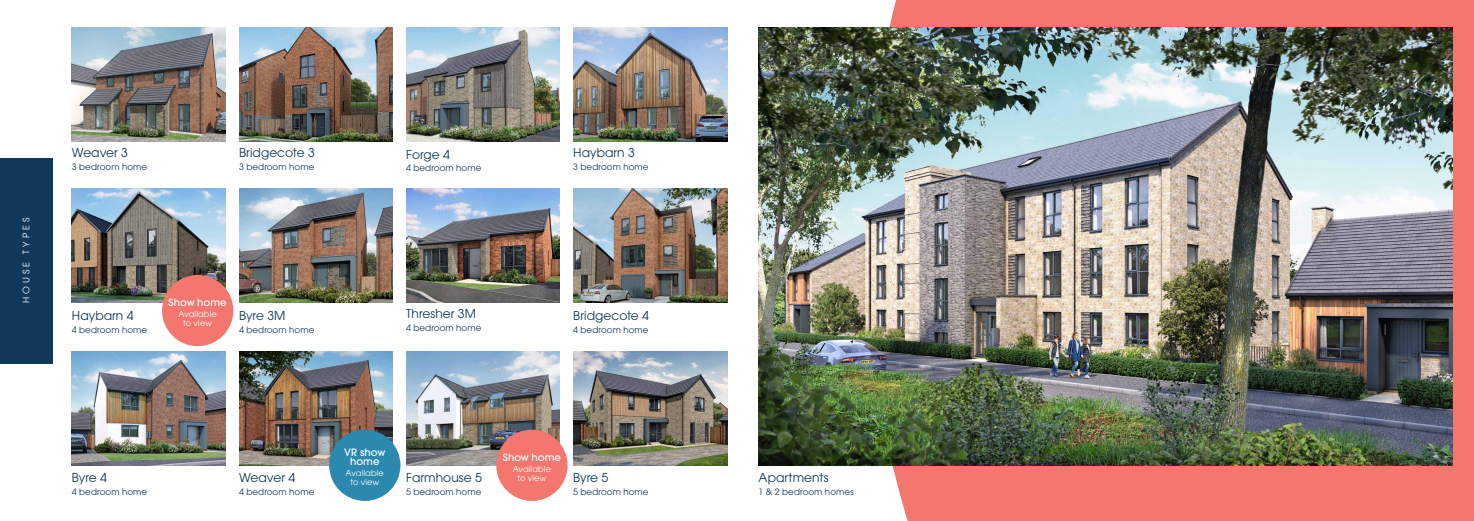
<style>
.page{position:relative;width:1474px;height:521px;background:#fff}
.page>*{position:absolute;margin:0;border:0;box-sizing:border-box;transform-origin:0 0}
.t1{font:12.25px "ITC Avant Garde Pro";color:#0f385b}
.t2{font:500 10.06px/9.1px "ITC Avant Garde Pro";letter-spacing:.005em;color:#fff;text-align:center}
.t3{font:9.01px "ITC Avant Garde Pro";letter-spacing:.33em;color:#fff}
.t4{font:8.75px "ITC Avant Garde Pro";letter-spacing:.01em;color:#0f385b}
.t5{font:8.22px/8.9px "ITC Avant Garde Pro";letter-spacing:.015em;color:#fff;text-align:center}
</style>
<div class="page">
<div style="left:866px;top:0;width:607px;height:521px;background:#f3776f"></div>
<div style="left:0;top:158px;width:52px;height:205px;background:#0f385b"></div>
<img style="left:239px;top:27px;width:154px;height:114px">
<img style="left:239px;top:188px;width:154px;height:114px">
<img style="left:72px;top:188px;width:154px;height:114px">
<img style="left:573px;top:27px;width:154px;height:114px">
<img style="left:406px;top:188px;width:154px;height:114px">
<img style="left:573px;top:188px;width:154px;height:114px">
<img style="left:406px;top:27px;width:154px;height:114px">
<img style="left:573px;top:351px;width:154px;height:114px">
<img style="left:758px;top:27px;width:694px;height:438px">
<div style="left:162px;top:275px;width:71px;height:71px;background:#f3776f;border-radius:50%"></div>
<img style="left:406px;top:351px;width:154px;height:114px">
<div style="left:496px;top:430px;width:71px;height:71px;background:#f3776f;border-radius:50%"></div>
<img style="left:72px;top:27px;width:154px;height:114px">
<img style="left:72px;top:351px;width:154px;height:114px">
<img style="left:239px;top:351px;width:154px;height:114px">
<div style="left:329px;top:430px;width:71px;height:71px;background:#2b89af;border-radius:50%"></div>
<p class="t3" style="left:20px;top:303px;width:87px;rotate:-90deg">HOUSE TYPES</p>
<h1 class="t1" style="left:72px;top:145px;width:58px">Weaver 3</h1>
<p class="t4" style="left:72px;top:161px;width:77px">3 bedroom home</p>
<h1 class="t1" style="left:239px;top:145px;width:77px">Bridgecote 3</h1>
<p class="t4" style="left:239px;top:161px;width:77px">3 bedroom home</p>
<h1 class="t1" style="left:72px;top:307px;width:63px">Haybarn 4</h1>
<p class="t4" style="left:72px;top:324px;width:77px">4 bedroom home</p>
<p class="t2" style="left:169px;top:298px;width:60px">Show home</p>
<p class="t5" style="left:178px;top:310px;width:40px">Available to view</p>
<h1 class="t1" style="left:239px;top:307px;width:48px">Byre 3M</h1>
<p class="t4" style="left:239px;top:324px;width:77px">4 bedroom home</p>
<h1 class="t1" style="left:406px;top:146px;width:45px">Forge 4</h1>
<p class="t4" style="left:406px;top:163px;width:77px">4 bedroom home</p>
<h1 class="t1" style="left:406px;top:306px;width:71px">Thresher 3M</h1>
<p class="t4" style="left:406px;top:322px;width:77px">4 bedroom home</p>
<h1 class="t1" style="left:573px;top:145px;width:63px">Haybarn 3</h1>
<p class="t4" style="left:573px;top:161px;width:77px">3 bedroom home</p>
<h1 class="t1" style="left:573px;top:307px;width:77px">Bridgecote 4</h1>
<p class="t4" style="left:573px;top:324px;width:77px">4 bedroom home</p>
<h1 class="t1" style="left:72px;top:470px;width:37px">Byre 4</h1>
<p class="t4" style="left:72px;top:487px;width:77px">4 bedroom home</p>
<h1 class="t1" style="left:239px;top:470px;width:58px">Weaver 4</h1>
<p class="t4" style="left:239px;top:487px;width:77px">4 bedroom home</p>
<p class="t2" style="left:344px;top:447px;width:43px">VR show home</p>
<p class="t5" style="left:345px;top:468px;width:40px">Available to view</p>
<h1 class="t1" style="left:406px;top:470px;width:77px">Farmhouse 5</h1>
<p class="t4" style="left:406px;top:487px;width:77px">5 bedroom home</p>
<p class="t2" style="left:503px;top:452px;width:60px">Show home</p>
<p class="t5" style="left:512px;top:464px;width:40px">Available to view</p>
<h1 class="t1" style="left:573px;top:470px;width:37px">Byre 5</h1>
<p class="t4" style="left:573px;top:487px;width:77px">5 bedroom home</p>
<h1 class="t1" style="left:758px;top:470px;width:71px">Apartments</h1>
<p class="t4" style="left:758px;top:487px;width:97px">1 &amp; 2 bedroom homes</p>
</div>
